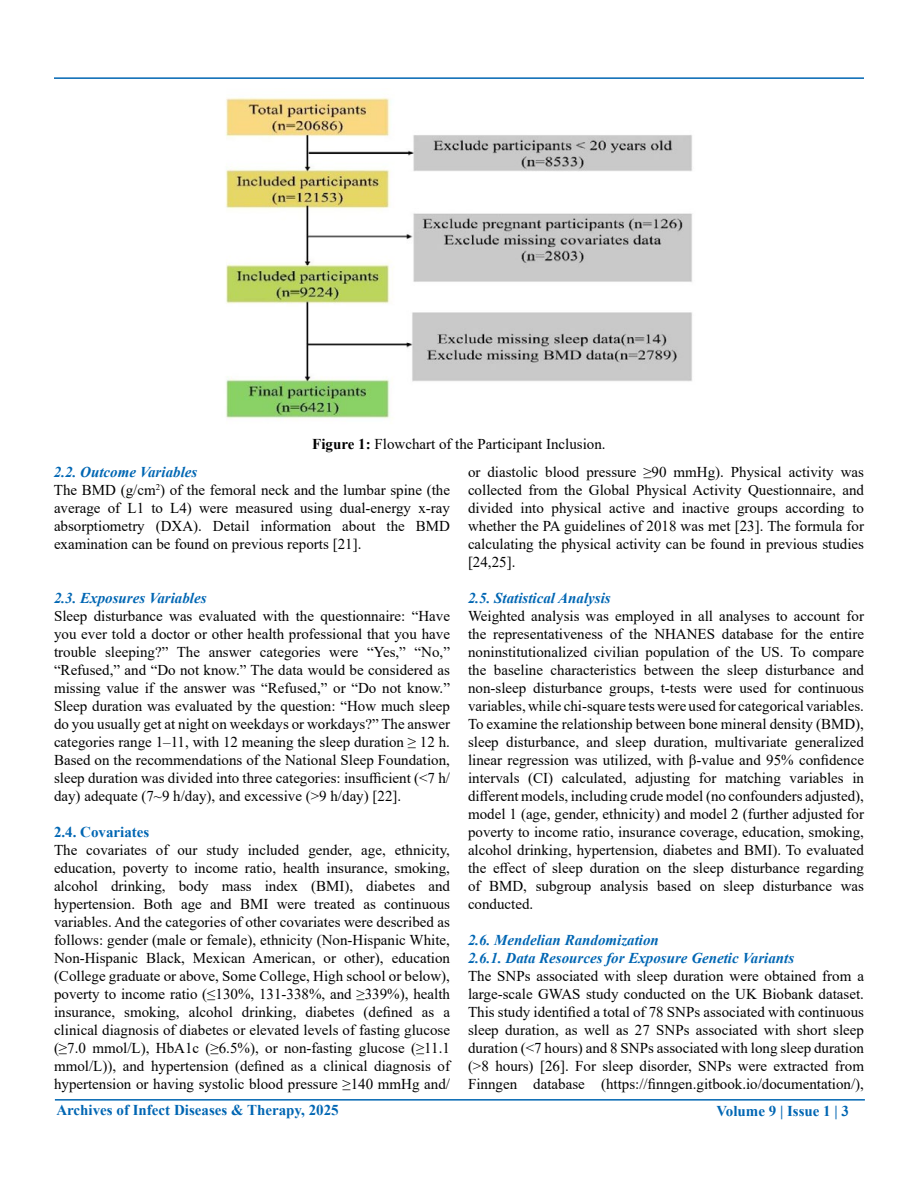
<style>
.page{position:relative;width:918px;height:1188px;background:#fff}
.page>*{position:absolute;margin:0;border:0;box-sizing:border-box;transform-origin:0 0}
.t1{font:16.95px "Times New Roman";color:#000}
.t2{font:15px/18px "Times New Roman";color:#000;text-align:justify}
.t3{font:italic 700 15px/18px "Times New Roman";color:#0066b3}
.t4{font:700 15px "Times New Roman";color:#0066b3}
.s1{font-weight:700}
.s2{font-weight:700;font-style:italic;color:#0066b3}
</style>
<div class="page">
<hr style="left:55px;top:1099px;width:810px;height:2px;background:#0066b3">
<hr style="left:54px;top:77px;width:810px;height:2px;background:#0066b3">
<img style="left:226px;top:97px;width:466px;height:322px">
<p class="t2" style="left:312px;top:434px;width:295px"><span class="s1">Figure 1:</span> Flowchart of the Participant Inclusion.</p>
<p class="t2" style="left:54px;top:463px;width:398px;text-align:left"><span class="s2">2.2. Outcome Variables<br></span>The BMD (g/cm<sup>2</sup>) of the femoral neck and the lumbar spine (the average of L1 to L4) were measured using dual-energy x-ray absorptiometry (DXA). Detail information about the BMD examination can be found on previous reports [21].</p>
<p class="t2" style="left:468px;top:463px;width:398px">or diastolic blood pressure ≥90 mmHg). Physical activity was collected from the Global Physical Activity Questionnaire, and divided into physical active and inactive groups according to whether the PA guidelines of 2018 was met [23]. The formula for calculating the physical activity can be found in previous studies [24,25].</p>
<p class="t3" style="left:468px;top:589px;width:144px">2.5. Statistical Analysis</p>
<p class="t2" style="left:468px;top:607px;width:398px">Weighted analysis was employed in all analyses to account for the representativeness of the NHANES database for the entire noninstitutionalized civilian population of the US. To compare the baseline characteristics between the sleep disturbance and non-sleep disturbance groups, t-tests were used for continuous variables, while chi-square tests were used for categorical variables.<br>To examine the relationship between bone mineral density (BMD), sleep disturbance, and sleep duration, multivariate generalized linear regression was utilized, with β-value and 95% confidence intervals (CI) calculated, adjusting for matching variables in different models, including crude model (no confounders adjusted), model 1 (age, gender, ethnicity) and model 2 (further adjusted for poverty to income ratio, insurance coverage, education, smoking, alcohol drinking, hypertension, diabetes and BMI). To evaluated the effect of sleep duration on the sleep disturbance regarding of BMD, subgroup analysis based on sleep disturbance was conducted.</p>
<p class="t3" style="left:468px;top:931px;width:328px">2.6. Mendelian Randomization<br>2.6.1. Data Resources for Exposure Genetic Variants</p>
<p class="t2" style="left:468px;top:967px;width:398px">The SNPs associated with sleep duration were obtained from a large-scale GWAS study conducted on the UK Biobank dataset.<br>This study identified a total of 78 SNPs associated with continuous sleep duration, as well as 27 SNPs associated with short sleep duration (&lt;7 hours) and 8 SNPs associated with long sleep duration (&gt;8 hours) [26]. For sleep disorder, SNPs were extracted from Finngen database (https://finngen.gitbook.io/documentation/),</p>
<p class="t3" style="left:54px;top:589px;width:154px">2.3. Exposures Variables</p>
<p class="t2" style="left:54px;top:607px;width:398px">Sleep disturbance was evaluated with the questionnaire: “Have you ever told a doctor or other health professional that you have trouble sleeping?” The answer categories were “Yes,” “No,” “Refused,” and “Do not know.” The data would be considered as missing value if the answer was “Refused,” or “Do not know.” Sleep duration was evaluated by the question: “How much sleep do you usually get at night on weekdays or workdays?” The answer categories range 1–11, with 12 meaning the sleep duration ≥ 12 h.<br>Based on the recommendations of the National Sleep Foundation, sleep duration was divided into three categories: insufficient (&lt;7 h/ day) adequate (7~9 h/day), and excessive (&gt;9 h/day) [22].</p>
<p class="t4" style="left:54px;top:821px;width:97px">2.4. Covariates</p>
<p class="t2" style="left:54px;top:841px;width:398px">The covariates of our study included gender, age, ethnicity, education, poverty to income ratio, health insurance, smoking, alcohol drinking, body mass index (BMI), diabetes and hypertension. Both age and BMI were treated as continuous variables. And the categories of other covariates were described as follows: gender (male or female), ethnicity (Non-Hispanic White, Non-Hispanic Black, Mexican American, or other), education (College graduate or above, Some College, High school or below), poverty to income ratio (≤130%, 131-338%, and ≥339%), health insurance, smoking, alcohol drinking, diabetes (defined as a clinical diagnosis of diabetes or elevated levels of fasting glucose (≥7.0 mmol/L), HbA1c (≥6.5%), or non-fasting glucose (≥11.1 mmol/L)), and hypertension (defined as a clinical diagnosis of hypertension or having systolic blood pressure ≥140 mmHg and/</p>
<p class="t1" style="left:37px;top:620px;width:784px">x-ray absorptiometry (DXA). Detail information about the BMD examination can be found on previous reports [21].</p>
<p class="t4" style="left:56px;top:1100px;width:284px">Archives of Infect Diseases &amp; Therapy, 2025</p>
<p class="t4" style="left:716px;top:1100px;width:134px">Volume 9 | Issue 1 | 3</p>
</div>
